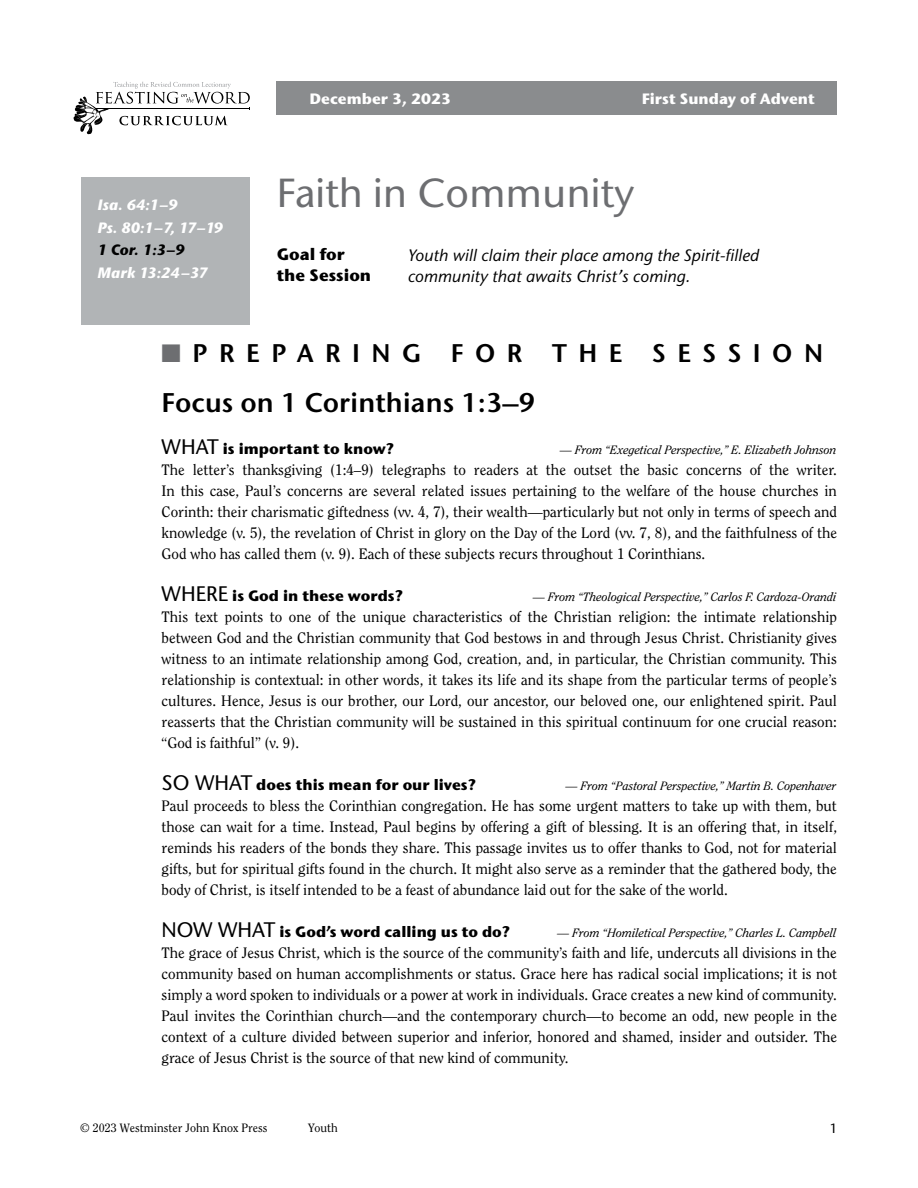
<style>
.page{position:relative;width:918px;height:1188px;background:#fff}
.page>*{position:absolute;margin:0;border:0;box-sizing:border-box;transform-origin:0 0}
.t1{font:500 40.5px "Stone Sans ITC Std";color:#6d6e71}
.t2{font:600 27px "Stone Sans ITC Std";color:#000}
.t3{font:600 25.5px "Stone Sans ITC Std";letter-spacing:.45em;color:#000}
.t4{font:italic 500 16.5px/21px "Stone Sans ITC Std";color:#000}
.t5{font:700 16.5px/21px "Stone Sans ITC Std";color:#000}
.t6{font:15px/21px "Clearface Std";color:#000;text-align:justify}
.t7{font:700 15px "Stone Sans ITC Std";color:#000}
.t8{font:italic 700 15px/22.5px "Stone Sans ITC Std";color:#fff}
.t9{font:700 15px "Stone Sans ITC Std";color:#fff}
.t10{font:italic 700 15px "Stone Sans ITC Std";color:#000}
.t11{font:500 13.5px "Stone Sans ITC Std";color:#000}
.t12{font:italic 12px "Clearface Std";color:#000}
.t13{font:12px "Clearface Std";color:#000}
.s1{color:#6d6e71}
.s2{font-weight:500;font-size:21px}
</style>
<div class="page">
<div style="left:277px;top:82px;width:560px;height:33px;background:#8a8c8e"></div>
<svg style="left:74px;top:82px;width:176px;height:52px"></svg>
<div style="left:81px;top:177px;width:169px;height:148px;background:#b1b4b6"></div>
<p class="t8" style="left:98px;top:194px;width:127px">Isa. 64:1–9<br>Ps. 80:1–7, 17–19</p>
<p class="t10" style="left:98px;top:241px;width:88px">1 Cor. 1:3–9</p>
<p class="t8" style="left:98px;top:261px;width:112px">Mark 13:24–37</p>
<p class="t9" style="left:309px;top:89px;width:143px">December 3, 2023</p>
<p class="t9" style="left:642px;top:89px;width:175px">First Sunday of Advent</p>
<h1 class="t1" style="left:277px;top:168px;width:360px">Faith in Community</h1>
<p class="t4" style="left:408px;top:244px;width:353px">Youth will claim their place among the Spirit-filled community that awaits Christ’s coming.</p>
<p class="t5" style="left:277px;top:243px;width:96px">Goal for the Session</p>
<h3 class="t3" style="left:162px;top:338px;width:663px"><span class="s1">■</span>PREPARING FOR THE SESSION</h3>
<h2 class="t2" style="left:162px;top:386px;width:375px">Focus on 1 Corinthians 1:3–9</h2>
<p class="t7" style="left:162px;top:439px;width:234px"><span class="s2">WHAT</span> is important to know?</p>
<p class="t12" style="left:560px;top:443px;width:278px">— From “Exegetical Perspective,” E. Elizabeth Johnson</p>
<p class="t6" style="left:162px;top:459px;width:677px">The letter’s thanksgiving (1:4–9) telegraphs to readers at the outset the basic concerns of the writer.<br>In this case, Paul’s concerns are several related issues pertaining to the welfare of the house churches in Corinth: their charismatic giftedness (vv. 4, 7), their wealth—particularly but not only in terms of speech and knowledge (v. 5), the revelation of Christ in glory on the Day of the Lord (vv. 7, 8), and the faithfulness of the God who has called them (v. 9). Each of these subjects recurs throughout 1 Corinthians.</p>
<p class="t7" style="left:162px;top:586px;width:243px"><span class="s2">WHERE</span> is God in these words?</p>
<p class="t12" style="left:533px;top:590px;width:305px">— From “Theological Perspective,” Carlos F. Cardoza-Orandi</p>
<p class="t6" style="left:162px;top:606px;width:677px">This text points to one of the unique characteristics of the Christian religion: the intimate relationship between God and the Christian community that God bestows in and through Jesus Christ. Christianity gives witness to an intimate relationship among God, creation, and, in particular, the Christian community. This relationship is contextual: in other words, it takes its life and its shape from the particular terms of people’s cultures. Hence, Jesus is our brother, our Lord, our ancestor, our beloved one, our enlightened spirit. Paul reasserts that the Christian community will be sustained in this spiritual continuum for one crucial reason: “God is faithful” (v. 9).</p>
<p class="t7" style="left:162px;top:775px;width:316px"><span class="s2">SO WHAT</span> does this mean for our lives?</p>
<p class="t12" style="left:566px;top:779px;width:272px">— From “Pastoral Perspective,” Martin B. Copenhaver</p>
<p class="t6" style="left:162px;top:795px;width:677px">Paul proceeds to bless the Corinthian congregation. He has some urgent matters to take up with them, but those can wait for a time. Instead, Paul begins by offering a gift of blessing. It is an offering that, in itself, reminds his readers of the bonds they share. This passage invites us to offer thanks to God, not for material gifts, but for spiritual gifts found in the church. It might also serve as a reminder that the gathered body, the body of Christ, is itself intended to be a feast of abundance laid out for the sake of the world.</p>
<p class="t7" style="left:162px;top:922px;width:350px"><span class="s2">NOW WHAT</span> is God’s word calling us to do?</p>
<p class="t12" style="left:557px;top:926px;width:281px">— From “Homiletical Perspective,” Charles L. Campbell</p>
<p class="t6" style="left:162px;top:942px;width:677px">The grace of Jesus Christ, which is the source of the community’s faith and life, undercuts all divisions in the community based on human accomplishments or status. Grace here has radical social implications; it is not simply a word spoken to individuals or a power at work in individuals. Grace creates a new kind of community.<br>Paul invites the Corinthian church—and the contemporary church—to become an odd, new people in the context of a culture divided between superior and inferior, honored and shamed, insider and outsider. The grace of Jesus Christ is the source of that new kind of community.</p>
<p class="t13" style="left:80px;top:1121px;width:189px">© 2023 Westminster John Knox Press</p>
<p class="t13" style="left:308px;top:1121px;width:31px">Youth</p>
<p class="t11" style="left:830px;top:1120px;width:9px">1</p>
</div>
